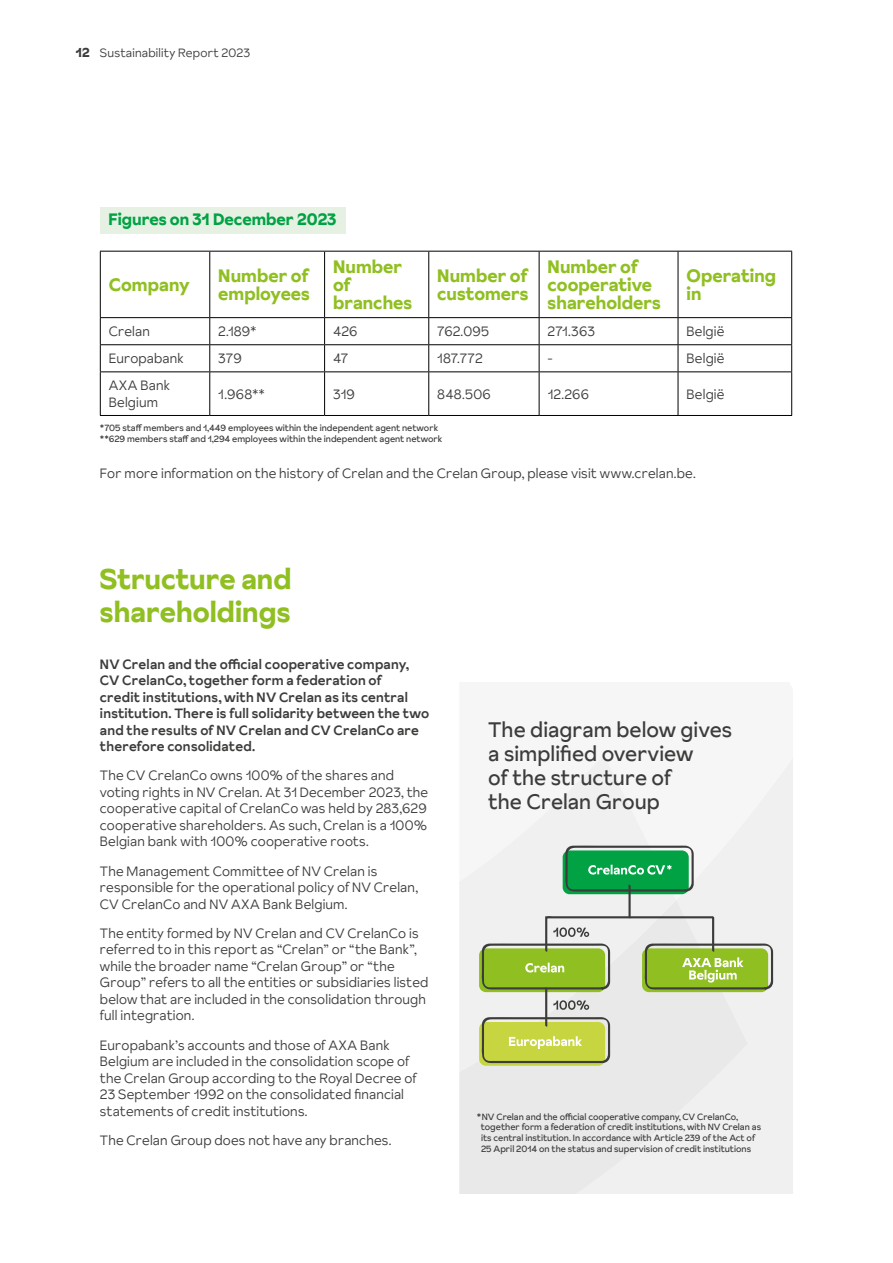
<style>
.page{position:relative;width:893px;height:1263px;background:#fff}
.page>*{position:absolute;margin:0;border:0;box-sizing:border-box;transform-origin:0 0}
.t1{font:700 28.5px/33px "Crelan Sunset";color:#90bf21}
.t2{font:21px/24px "Crelan Sunset";color:#3c3c3b}
.t3{font:700 18px/18px "Crelan Sunset";letter-spacing:.005em;color:#90bf21}
.t4{font:700 16.5px "Crelan Sunset";color:#00a244}
.t5{font:300 13.5px/16.5px "Crelan Sunset";letter-spacing:.01em;color:#3c3c3b}
.t6{font:500 13.5px/16.5px "Crelan Sunset";letter-spacing:.015em;color:#3c3c3b}
.t7{font:300 12px "Crelan Sunset";letter-spacing:.015em;color:#3c3c3b}
.t8{font:9px/10.8px "Crelan Sunset";color:#3c3c3b}
.s1{font-weight:700;font-size:12.9px}
</style>
<div class="page">
<div style="left:748px;top:900px;width:45px;height:294px;background:#f0f0f0"></div>
<div style="left:459px;top:1063px;width:289px;height:131px;background:#e9e9e9"></div>
<div style="left:726px;top:758px;width:67px;height:142px;background:#f0f0f0"></div>
<div style="left:459px;top:755px;width:217px;height:317px;background:#f6f6f6"></div>
<div style="left:100px;top:207px;width:245px;height:26px;background:#e6f1e4"></div>
<hr style="left:100px;top:251px;width:110px;height:1px;background:#000">
<hr style="left:100px;top:252px;width:1px;height:65px;background:#000">
<hr style="left:210px;top:251px;width:115px;height:1px;background:#000">
<hr style="left:209px;top:252px;width:1px;height:65px;background:#000">
<hr style="left:325px;top:251px;width:104px;height:1px;background:#000">
<hr style="left:324px;top:252px;width:1px;height:65px;background:#000">
<hr style="left:429px;top:251px;width:110px;height:1px;background:#000">
<hr style="left:428px;top:252px;width:1px;height:65px;background:#000">
<hr style="left:539px;top:251px;width:139px;height:1px;background:#000">
<hr style="left:539px;top:252px;width:1px;height:65px;background:#000">
<hr style="left:678px;top:251px;width:114px;height:1px;background:#000">
<hr style="left:678px;top:252px;width:1px;height:65px;background:#000">
<hr style="left:791px;top:252px;width:1px;height:65px;background:#000">
<hr style="left:100px;top:317px;width:110px;height:1px;background:#000">
<hr style="left:210px;top:317px;width:115px;height:1px;background:#000">
<hr style="left:325px;top:317px;width:104px;height:1px;background:#000">
<hr style="left:429px;top:317px;width:110px;height:1px;background:#000">
<hr style="left:539px;top:317px;width:139px;height:1px;background:#000">
<hr style="left:678px;top:317px;width:114px;height:1px;background:#000">
<hr style="left:100px;top:344px;width:110px;height:1px;background:#000">
<svg style="left:100px;top:318px;width:1px;height:53px"></svg>
<hr style="left:210px;top:344px;width:115px;height:1px;background:#000">
<svg style="left:209px;top:318px;width:1px;height:53px"></svg>
<hr style="left:325px;top:344px;width:104px;height:1px;background:#000">
<svg style="left:324px;top:318px;width:1px;height:53px"></svg>
<hr style="left:429px;top:344px;width:110px;height:1px;background:#000">
<svg style="left:428px;top:318px;width:1px;height:53px"></svg>
<hr style="left:539px;top:344px;width:139px;height:1px;background:#000">
<svg style="left:539px;top:318px;width:1px;height:53px"></svg>
<hr style="left:678px;top:344px;width:114px;height:1px;background:#000">
<svg style="left:678px;top:318px;width:1px;height:53px"></svg>
<svg style="left:791px;top:318px;width:1px;height:53px"></svg>
<hr style="left:100px;top:371px;width:110px;height:1px;background:#000">
<hr style="left:100px;top:372px;width:1px;height:43px;background:#000">
<hr style="left:210px;top:371px;width:115px;height:1px;background:#000">
<hr style="left:209px;top:372px;width:1px;height:43px;background:#000">
<hr style="left:325px;top:371px;width:104px;height:1px;background:#000">
<hr style="left:324px;top:372px;width:1px;height:43px;background:#000">
<hr style="left:429px;top:371px;width:110px;height:1px;background:#000">
<hr style="left:428px;top:372px;width:1px;height:43px;background:#000">
<hr style="left:539px;top:371px;width:139px;height:1px;background:#000">
<hr style="left:539px;top:372px;width:1px;height:43px;background:#000">
<hr style="left:678px;top:371px;width:114px;height:1px;background:#000">
<hr style="left:678px;top:372px;width:1px;height:43px;background:#000">
<hr style="left:791px;top:372px;width:1px;height:43px;background:#000">
<hr style="left:100px;top:415px;width:110px;height:1px;background:#000">
<hr style="left:210px;top:415px;width:115px;height:1px;background:#000">
<hr style="left:325px;top:415px;width:104px;height:1px;background:#000">
<hr style="left:429px;top:415px;width:110px;height:1px;background:#000">
<hr style="left:539px;top:415px;width:139px;height:1px;background:#000">
<hr style="left:678px;top:415px;width:114px;height:1px;background:#000">
<div style="left:479px;top:1022px;width:126px;height:44px;background:linear-gradient(to right,#c7d53f,#c7d541);border-radius:7px"></div>
<svg style="left:481px;top:845px;width:292px;height:218px"></svg>
<p class="t7" style="left:76px;top:45px;width:176px"><span class="s1">12</span> Sustainability Report 2023</p>
<p class="t4" style="left:108px;top:208px;width:230px">Figures on 31 December 2023</p>
<h3 class="t3" style="left:109px;top:276px;width:82px">Company</h3>
<h3 class="t3" style="left:218px;top:267px;width:93px">Number of employees</h3>
<h3 class="t3" style="left:333px;top:258px;width:81px">Number of branches</h3>
<h3 class="t3" style="left:437px;top:267px;width:93px">Number of customers</h3>
<h3 class="t3" style="left:548px;top:258px;width:115px">Number of cooperative shareholders</h3>
<h3 class="t3" style="left:686px;top:267px;width:91px">Operating in</h3>
<p class="t5" style="left:109px;top:323px;width:43px">Crelan</p>
<p class="t5" style="left:218px;top:323px;width:40px">2.189*</p>
<p class="t5" style="left:333px;top:323px;width:26px">426</p>
<p class="t5" style="left:437px;top:323px;width:53px">762.095</p>
<p class="t5" style="left:548px;top:323px;width:49px">271.363</p>
<p class="t5" style="left:686px;top:323px;width:39px">België</p>
<p class="t5" style="left:109px;top:350px;width:77px">Europabank</p>
<p class="t5" style="left:218px;top:350px;width:25px">379</p>
<p class="t5" style="left:333px;top:350px;width:17px">47</p>
<p class="t5" style="left:437px;top:350px;width:47px">187.772</p>
<p class="t5" style="left:548px;top:350px;width:7px">-</p>
<p class="t5" style="left:687px;top:350px;width:39px">België</p>
<p class="t5" style="left:109px;top:377px;width:63px">AXA Bank<br>Belgium</p>
<p class="t5" style="left:218px;top:386px;width:48px">1.968**</p>
<p class="t5" style="left:333px;top:386px;width:23px">319</p>
<p class="t5" style="left:437px;top:386px;width:55px">848.506</p>
<p class="t5" style="left:548px;top:386px;width:43px">12.266</p>
<p class="t5" style="left:687px;top:386px;width:39px">België</p>
<p class="t8" style="left:100px;top:422px;width:344px">*705 staff members and 1,449 employees within the independent agent network **629 members staff and 1,294 employees within the independent agent network</p>
<p class="t5" style="left:100px;top:464px;width:597px">For more information on the history of Crelan and the Crelan Group, please visit www.crelan.be.</p>
<h1 class="t1" style="left:100px;top:563px;width:193px">Structure and shareholdings</h1>
<p class="t6" style="left:100px;top:656px;width:331px">NV Crelan and the official cooperative company, CV CrelanCo, together form a federation of<br>credit institutions, with NV Crelan as its central institution. There is full solidarity between the two and the results of NV Crelan and CV CrelanCo are therefore consolidated.</p>
<p class="t5" style="left:100px;top:767px;width:330px">The CV CrelanCo owns 100% of the shares and voting rights in NV Crelan. At 31 December 2023, the cooperative capital of CrelanCo was held by 283,629 cooperative shareholders. As such, Crelan is a 100% Belgian bank with 100% cooperative roots.</p>
<p class="t5" style="left:100px;top:863px;width:320px">The Management Committee of NV Crelan is responsible for the operational policy of NV Crelan,<br>CV CrelanCo and NV AXA Bank Belgium.</p>
<p class="t5" style="left:100px;top:925px;width:330px">The entity formed by NV Crelan and CV CrelanCo is referred to in this report as “Crelan” or “the Bank”, while the broader name “Crelan Group” or “the Group” refers to all the entities or subsidiaries listed below that are included in the consolidation through full integration.</p>
<p class="t5" style="left:100px;top:1037px;width:318px">Europabank’s accounts and those of AXA Bank Belgium are included in the consolidation scope of the Crelan Group according to the Royal Decree of 23 September 1992 on the consolidated financial statements of credit institutions.</p>
<p class="t5" style="left:100px;top:1132px;width:293px">The Crelan Group does not have any branches.</p>
<h2 class="t2" style="left:488px;top:717px;width:245px">The diagram below gives a simplified overview<br>of the structure of<br>the Crelan Group</h2>
<p class="t8" style="left:481px;top:1111px;width:282px;text-indent:-4px">*NV Crelan and the official cooperative company, CV CrelanCo, together form a federation of credit institutions, with NV Crelan as its central institution. In accordance with Article 239 of the Act of 25 April 2014 on the status and supervision of credit institutions</p>
</div>
